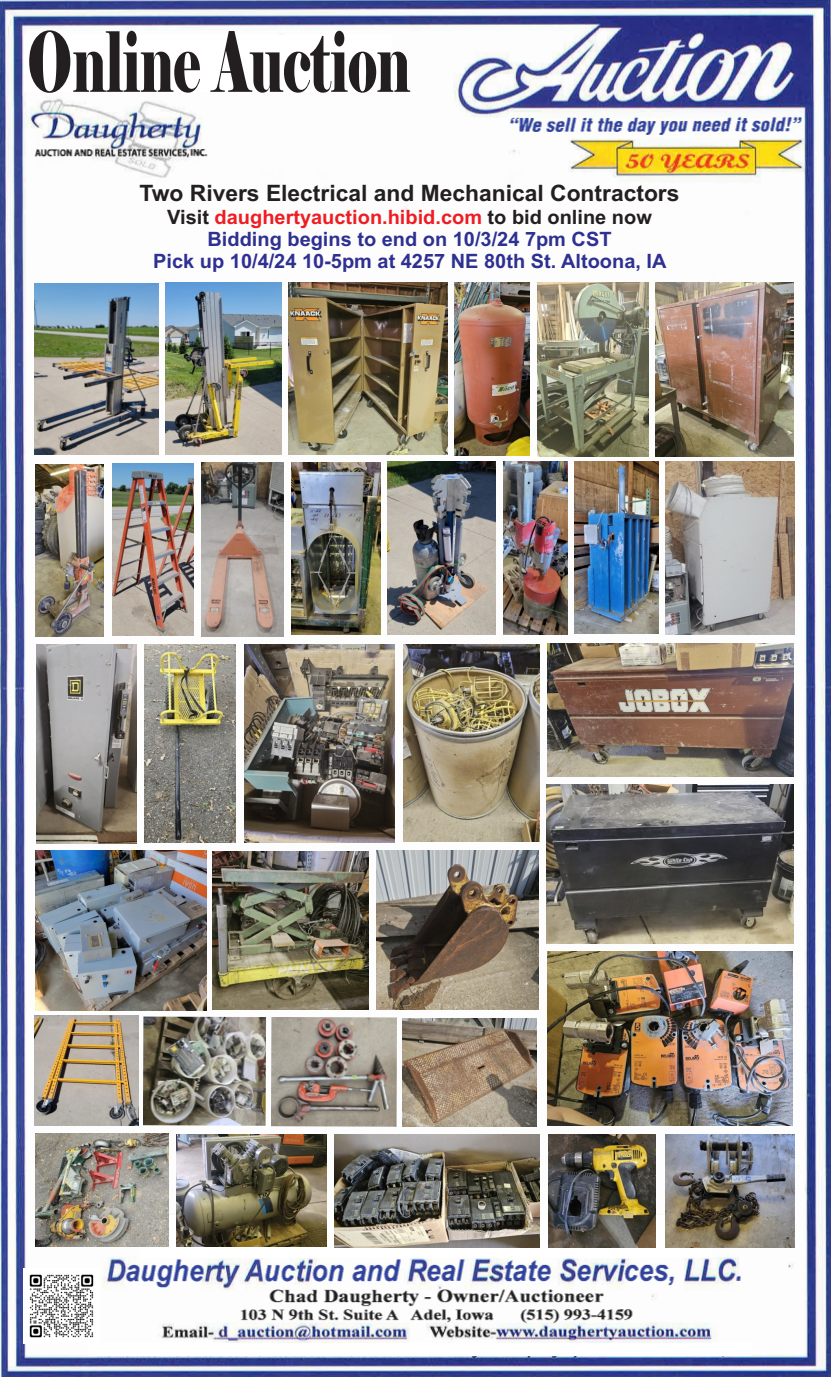
<style>
.page{position:relative;width:831px;height:1377px;background:#fff}
.page>*{position:absolute;margin:0;border:0;box-sizing:border-box;transform-origin:0 0}
.t1{font:83.02px "Elephant";color:#231f20;scale:.61 1}
.t2{font:700 22.5px "Arial";color:#231f20}
.t3{font:700 19.8px/22.1px "Arial";color:#2e3092;text-align:center}
.s1{color:#231f20}
.s2{color:#ee1d23}
</style>
<div class="page">
<img style="left:0;top:0;width:830px;height:1377px">
<img style="left:23px;top:35px;width:723px;height:1319px">
<img style="left:105px;top:114px;width:697px;height:1175px">
<div style="left:25px;top:35px;width:367px;height:56px;background:#fff"></div>
<img style="left:24px;top:1269px;width:75px;height:74px">
<div style="left:88px;top:1343px;width:663px;height:13px;background:#fff"></div>
<div style="left:140px;top:1215px;width:571px;height:42px;background:#fff"></div>
<img style="left:165px;top:283px;width:116px;height:171px">
<img style="left:574px;top:461px;width:84px;height:173px">
<img style="left:34px;top:284px;width:124px;height:171px">
<img style="left:291px;top:462px;width:89px;height:173px">
<img style="left:387px;top:462px;width:108px;height:172px">
<img style="left:665px;top:1135px;width:128px;height:112px">
<img style="left:503px;top:461px;width:64px;height:173px">
<img style="left:36px;top:851px;width:171px;height:159px">
<img style="left:35px;top:1016px;width:103px;height:110px">
<img style="left:546px;top:785px;width:247px;height:159px">
<img style="left:177px;top:1135px;width:150px;height:112px">
<img style="left:35px;top:1133px;width:134px;height:113px">
<img style="left:271px;top:1017px;width:126px;height:110px">
<img style="left:145px;top:645px;width:91px;height:197px">
<img style="left:376px;top:851px;width:162px;height:158px">
<img style="left:402px;top:1018px;width:134px;height:108px">
<img style="left:289px;top:282px;width:158px;height:172px">
<img style="left:665px;top:461px;width:129px;height:173px">
<img style="left:201px;top:462px;width:83px;height:174px">
<img style="left:36px;top:645px;width:101px;height:198px">
<img style="left:403px;top:645px;width:136px;height:197px">
<img style="left:245px;top:645px;width:150px;height:198px">
<img style="left:212px;top:852px;width:157px;height:158px">
<img style="left:112px;top:463px;width:81px;height:173px">
<img style="left:537px;top:282px;width:111px;height:174px">
<img style="left:655px;top:282px;width:138px;height:175px">
<img style="left:143px;top:1017px;width:123px;height:109px">
<img style="left:454px;top:283px;width:75px;height:173px">
<img style="left:548px;top:1134px;width:107px;height:113px">
<img style="left:335px;top:1134px;width:204px;height:113px">
<img style="left:547px;top:951px;width:245px;height:175px">
<img style="left:547px;top:644px;width:246px;height:133px">
<img style="left:35px;top:464px;width:69px;height:172px">
<p class="t1" style="left:27px;top:10px;width:629px">Online Auction</p>
<p class="t2" style="left:139px;top:177px;width:541px">Two Rivers Electrical and Mechanical Contractors</p>
<p class="t3" style="left:153px;top:206px;width:514px"><span class="s1">Visit</span> <span class="s2">daughertyauction.hibid.com</span> <span class="s1">to bid online now<br></span>Bidding begins to end on 10/3/24 7pm CST<br>Pick up 10/4/24 10-5pm at 4257 NE 80th St. Altoona, IA</p>
</div>
